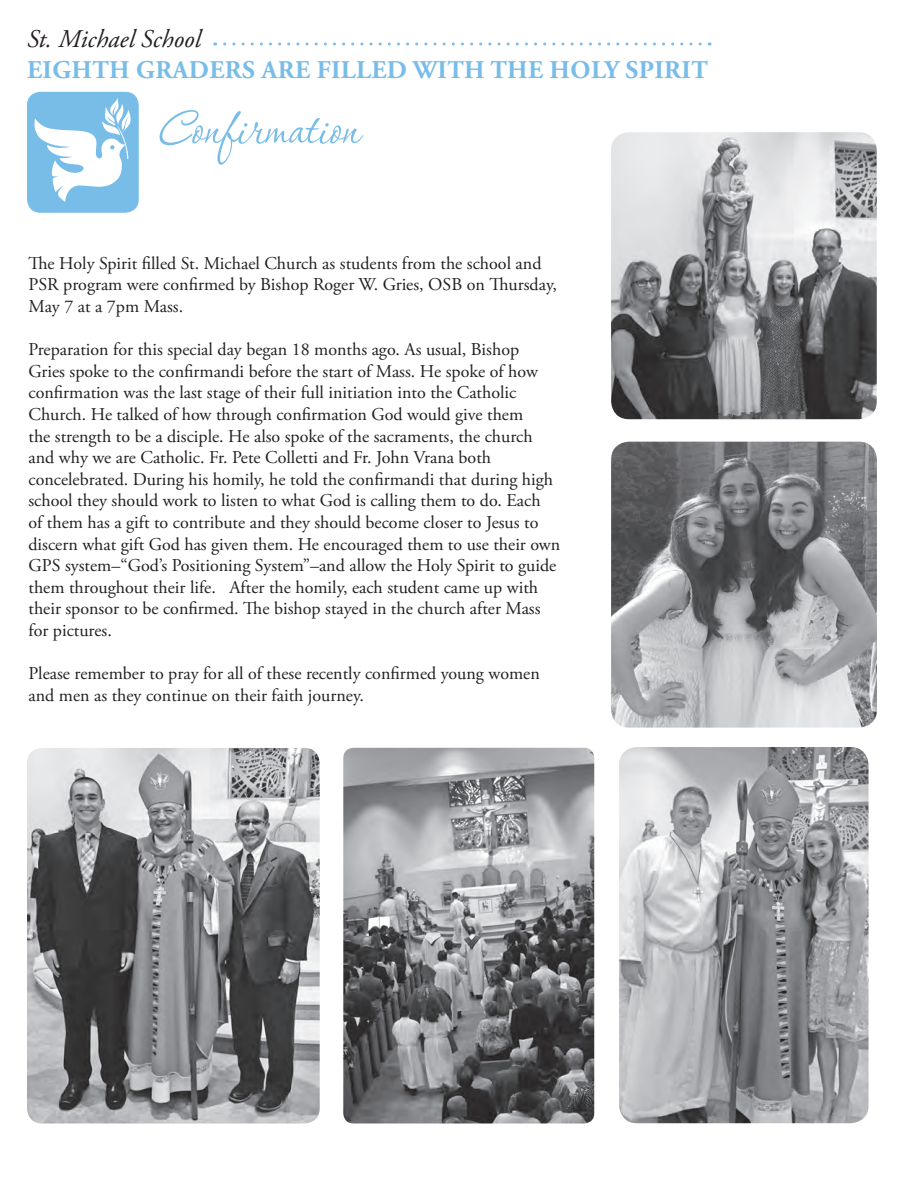
<style>
.page{position:relative;width:918px;height:1188px;background:#fff}
.page>*{position:absolute;margin:0;border:0;box-sizing:border-box;transform-origin:0 0}
.t1{font:60px "Corinthia ROB";color:#78bde8}
.t2{font:700 25.5px "Adobe Garamond Pro";letter-spacing:.015em;color:#78bde8}
.t3{font:italic 25.5px "Adobe Garamond Pro";color:#231f20}
.t4{font:18px/21.6px "Adobe Garamond Pro";color:#231f20}
</style>
<div class="page">
<svg style="left:215px;top:42px;width:485px;height:3px"></svg>
<img style="left:611px;top:132px;width:266px;height:287px">
<img style="left:611px;top:442px;width:266px;height:286px">
<div style="left:27px;top:92px;width:112px;height:121px;background:#78bde8;border-radius:13px"></div>
<svg style="left:34px;top:98px;width:97px;height:104px"></svg>
<img style="left:619px;top:747px;width:250px;height:376px">
<img style="left:27px;top:748px;width:293px;height:376px">
<img style="left:343px;top:748px;width:251px;height:376px">
<h2 class="t3" style="left:27px;top:24px;width:175px">St. Michael School</h2>
<h2 class="t2" style="left:27px;top:55px;width:297px">EIGHTH GRADERS ARE FILL</h2>
<h2 class="t2" style="left:372px;top:55px;width:212px">ED WITH THE HOLY</h2>
<h2 class="t2" style="left:626px;top:55px;width:84px">SPIRI T</h2>
<h1 class="t1" style="left:160px;top:98px;width:201px">Confirmation</h1>
<p class="t4" style="left:28px;top:253px;width:530px">The Holy Spirit filled St. Michael Church as students from the school and<br>PSR program were confirmed by Bishop Roger W. Gries, OSB on Thursday,<br>May 7 at a 7pm Mass.</p>
<p class="t4" style="left:28px;top:339px;width:533px">Preparation for this special day began 18 months ago. As usual, Bishop<br>Gries spoke to the confirmandi before the start of Mass. He spoke of how confirmation was the last stage of their full initiation into the Catholic Church. He talked of how through confirmation God would give them<br>the strength to be a disciple. He also spoke of the sacraments, the church and why we are Catholic. Fr. Pete Colletti and Fr. John Vrana both concelebrated. During his homily, he told the confirmandi that during high school they should work to listen to what God is calling them to do. Each<br>of them has a gift to contribute and they should become closer to Jesus to discern what gift God has given them. He encouraged them to use their own GPS system–“God’s Positioning System”–and allow the Holy Spirit to guide them throughout their life. After the homily, each student came up with their sponsor to be confirmed. The bishop stayed in the church after Mass for pictures.</p>
<p class="t4" style="left:28px;top:663px;width:513px">Please remember to pray for all of these recently confirmed young women and men as they continue on their faith journey.</p>
</div>
